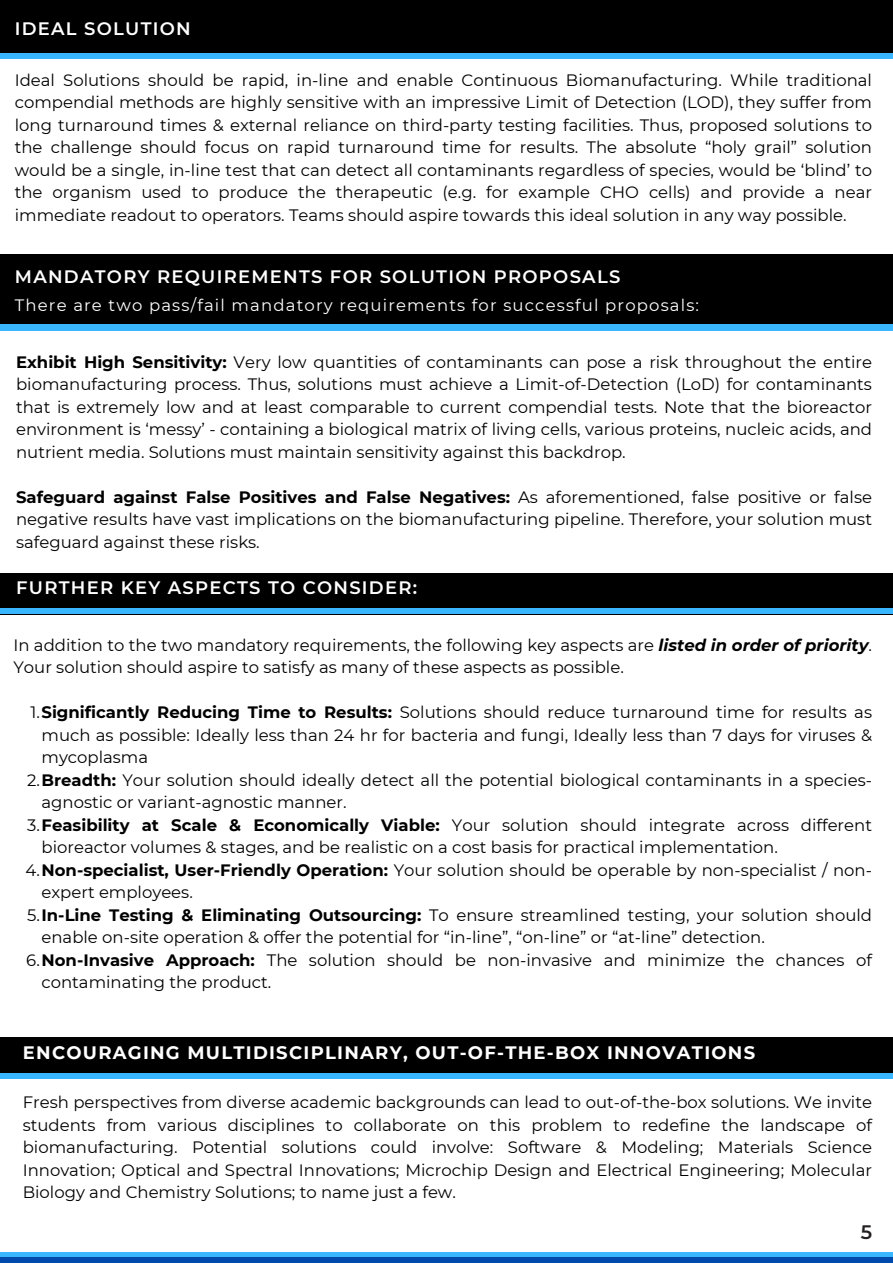
<style>
.page{position:relative;width:893px;height:1264px;background:#fff}
.page>*{position:absolute;margin:0;border:0;box-sizing:border-box;transform-origin:0 0}
.t1{font:600 19.5px "Montserrat";color:#231f20}
.t2{font:600 18px "Montserrat";letter-spacing:.07em;color:#fff}
.t3{font:700 18px "Montserrat";letter-spacing:.07em;color:#fff}
.t4{font:16.5px/22.5px "Montserrat";color:#000}
.t5{font:16.5px "Montserrat";letter-spacing:.07em;color:#fff}
.s1{font-weight:700}
.s2{font-weight:700;font-style:italic}
</style>
<div class="page">
<div style="left:0;top:0;width:892px;height:56px;background:#000"></div>
<div style="left:0;top:53px;width:892px;height:6px;background:#38b6ff"></div>
<div style="left:0;top:1252px;width:892px;height:5px;background:#38b6ff"></div>
<div style="left:0;top:1257px;width:892px;height:5px;background:#004aad"></div>
<div style="left:0;top:254px;width:892px;height:70px;background:#000"></div>
<div style="left:0;top:324px;width:892px;height:7px;background:#38b6ff"></div>
<div style="left:0;top:573px;width:892px;height:41px;background:#000"></div>
<div style="left:0;top:608px;width:892px;height:6px;background:#38b6ff"></div>
<div style="left:0;top:1037px;width:892px;height:41px;background:#000"></div>
<div style="left:0;top:1072px;width:892px;height:6px;background:#38b6ff"></div>
<p class="t2" style="left:15px;top:18px;width:177px">IDEAL SOLUTION</p>
<p class="t4" style="left:15px;top:69px;width:858px;text-align:justify">Ideal Solutions should be rapid, in-line and enable Continuous Biomanufacturing. While traditional compendial methods are highly sensitive with an impressive Limit of Detection (LOD), they suffer from long turnaround times &amp; external reliance on third-party testing facilities. Thus, proposed solutions to the challenge should focus on rapid turnaround time for results. The absolute “holy grail” solution would be a single, in-line test that can detect all contaminants regardless of species, would be ‘blind’ to the organism used to produce the therapeutic (e.g. for example CHO cells) and provide a near immediate readout to operators. Teams should aspire towards this ideal solution in any way possible.</p>
<p class="t2" style="left:15px;top:265px;width:607px">MANDATORY REQUIREMENTS FOR SOLUTION PROPOSALS</p>
<p class="t5" style="left:15px;top:295px;width:685px">There are two pass/fail mandatory requirements for successful proposals:</p>
<p class="t4" style="left:16px;top:350px;width:857px;text-align:justify"><span class="s1">Exhibit High Sensitivity:</span> Very low quantities of contaminants can pose a risk throughout the entire biomanufacturing process. Thus, solutions must achieve a Limit-of-Detection (LoD) for contaminants that is extremely low and at least comparable to current compendial tests. Note that the bioreactor environment is ‘messy’ - containing a biological matrix of living cells, various proteins, nucleic acids, and nutrient media. Solutions must maintain sensitivity against this backdrop.</p>
<p class="t4" style="left:16px;top:485px;width:857px;text-align:justify"><span class="s1">Safeguard against False Positives and False Negatives:</span> As aforementioned, false positive or false negative results have vast implications on the biomanufacturing pipeline. Therefore, your solution must safeguard against these risks.</p>
<p class="t2" style="left:16px;top:577px;width:402px">FURTHER KEY ASPECTS TO CONSIDER:</p>
<p class="t4" style="left:13px;top:633px;width:860px">In addition to the two mandatory requirements, the following key aspects are <span class="s2">listed in order of priority</span>.<br>Your solution should aspire to satisfy as many of these aspects as possible.</p>
<p class="t4" style="left:41px;top:701px;width:832px;text-align:justify;text-indent:-11px">1.<span class="s1">Significantly Reducing Time to Results:</span> Solutions should reduce turnaround time for results as much as possible: Ideally less than 24 hr for bacteria and fungi, Ideally less than 7 days for viruses &amp; mycoplasma</p>
<p class="t4" style="left:41px;top:768px;width:832px;text-indent:-14px">2.<span class="s1">Breadth:</span> Your solution should ideally detect all the potential biological contaminants in a species&shy;agnostic or variant-agnostic manner.</p>
<p class="t4" style="left:41px;top:813px;width:832px;text-indent:-14px">3.<span class="s1">Feasibility at Scale &amp; Economically Viable:</span> Your solution should integrate across different bioreactor volumes &amp; stages, and be realistic on a cost basis for practical implementation.</p>
<p class="t4" style="left:41px;top:858px;width:832px;text-indent:-16px">4.<span class="s1">Non-specialist, User-Friendly Operation:</span> Your solution should be operable by non-specialist / non&shy;expert employees.</p>
<p class="t4" style="left:41px;top:903px;width:832px;text-indent:-14px">5.<span class="s1">In-Line Testing &amp; Eliminating Outsourcing:</span> To ensure streamlined testing, your solution should enable on-site operation &amp; offer the potential for “in-line”, “on-line” or “at-line” detection.</p>
<p class="t4" style="left:41px;top:948px;width:832px;text-indent:-15px">6.<span class="s1">Non-Invasive Approach:</span> The solution should be non-invasive and minimize the chances of contaminating the product.</p>
<p class="t3" style="left:23px;top:1041px;width:733px">ENCOURAGING MULTIDISCIPLINARY, OUT-OF-THE-BOX INNOVATIONS</p>
<p class="t4" style="left:23px;top:1091px;width:850px;text-align:justify">Fresh perspectives from diverse academic backgrounds can lead to out-of-the-box solutions. We invite students from various disciplines to collaborate on this problem to redefine the landscape of biomanufacturing. Potential solutions could involve: Software &amp; Modeling; Materials Science Innovation; Optical and Spectral Innovations; Microchip Design and Electrical Engineering; Molecular Biology and Chemistry Solutions; to name just a few.</p>
<p class="t1" style="left:860px;top:1219px;width:13px">5</p>
</div>
